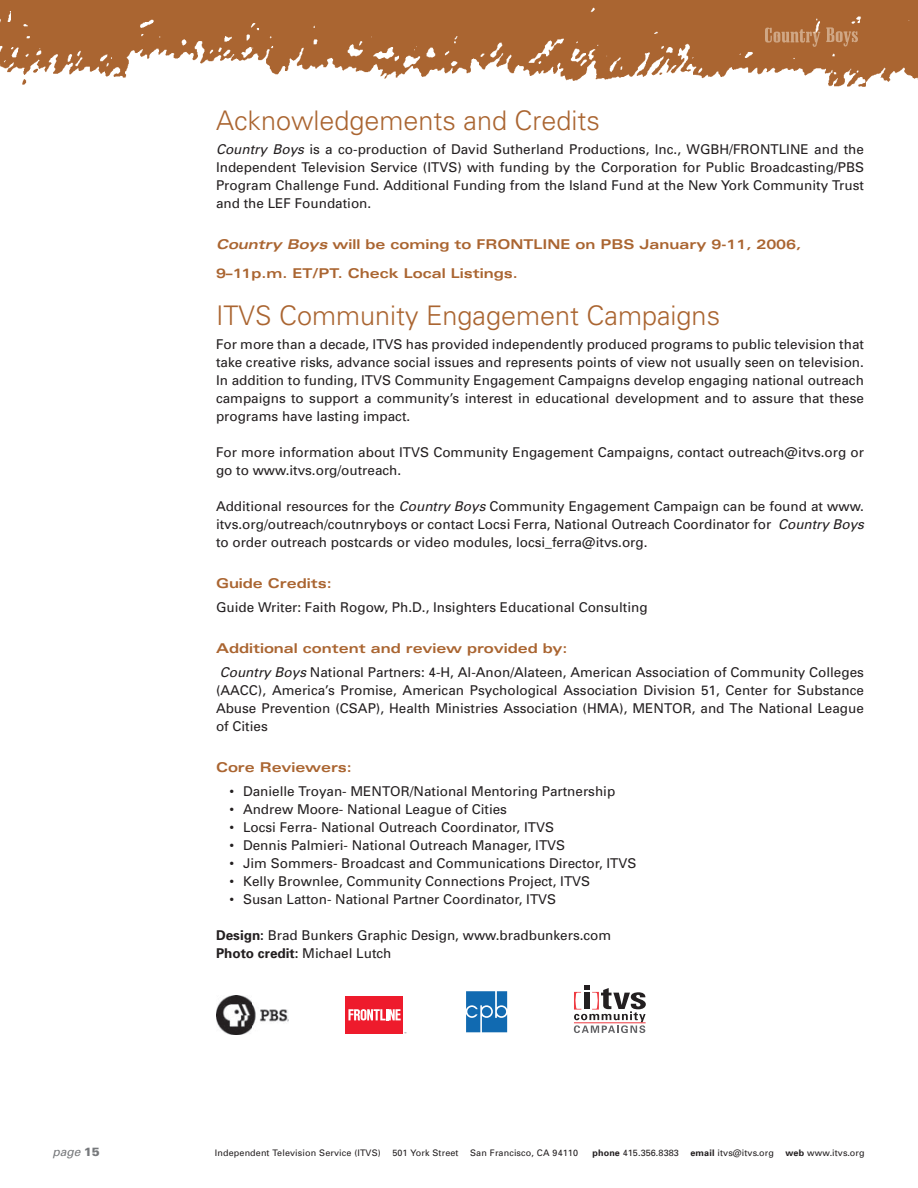
<style>
.page{position:relative;width:918px;height:1188px;background:#fff}
.page>*{position:absolute;margin:0;border:0;box-sizing:border-box;transform-origin:0 0}
.t1{font:300 27px "Univers";color:#aa6531}
.t2{font:13.5px/18px "Univers";color:#231f20;text-align:justify}
.t3{font:700 expanded 13.5px/29px "Univers";color:#aa6531}
.t4{font:italic 12px "Univers";color:#76787b}
.t5{font:9px "Univers";letter-spacing:.015em;color:#231f20}
.s1{font-style:italic}
.s2{font-weight:700;font-stretch:expanded;color:#aa6531}
.s3{font-weight:700}
.s4{font-weight:900;font-style:normal}
</style>
<div class="page">
<img style="left:0;top:0;width:918px;height:87px">
<img style="left:765px;top:28px;width:7px;height:15px">
<svg style="left:773px;top:32px;width:26px;height:11px"></svg>
<img style="left:799px;top:29px;width:6px;height:14px">
<svg style="left:806px;top:32px;width:6px;height:10px"></svg>
<img style="left:813px;top:32px;width:7px;height:15px">
<img style="left:826px;top:27px;width:8px;height:15px">
<svg style="left:836px;top:31px;width:7px;height:11px"></svg>
<img style="left:844px;top:31px;width:7px;height:16px">
<svg style="left:852px;top:31px;width:6px;height:11px"></svg>
<img style="left:216px;top:995px;width:72px;height:40px">
<div style="left:346px;top:996px;width:57px;height:38px;background:#ee1b2c"></div>
<svg style="left:348px;top:1009px;width:53px;height:11px"></svg>
<svg style="left:466px;top:991px;width:41px;height:41px;background:#327ebb"></svg>
<svg style="left:574px;top:986px;width:72px;height:47px"></svg>
<h1 class="t1" style="left:216px;top:104px;width:386px">Acknowledgements and Credits</h1>
<p class="t2" style="left:216px;top:140px;width:650px"><span class="s1">Country Boys</span> is a co-production of David Sutherland Productions, Inc., WGBH/FRONTLINE and the Independent Television Service (ITVS) with funding by the Corporation for Public Broadcasting/PBS Program Challenge Fund. Additional Funding from the Island Fund at the New York Community Trust and the LEF Foundation.</p>
<p class="t3" style="left:216px;top:229px;width:587px"><span class="s1">Country Boys</span> will be coming to FRONTLINE on PBS January 9-11, 2006,<br>9–11p.m. ET/PT. Check Local Listings.</p>
<h1 class="t1" style="left:216px;top:299px;width:506px">ITVS Community Engagement Campaigns</h1>
<p class="t2" style="left:216px;top:335px;width:650px">For more than a decade, ITVS has provided independently produced programs to public television that take creative risks, advance social issues and represents points of view not usually seen on television.<br>In addition to funding, ITVS Community Engagement Campaigns develop engaging national outreach campaigns to support a community’s interest in educational development and to assure that these programs have lasting impact.</p>
<p class="t2" style="left:216px;top:443px;width:649px">For more information about ITVS Community Engagement Campaigns, contact outreach@itvs.org or go to www.itvs.org/outreach.</p>
<p class="t2" style="left:216px;top:497px;width:649px">Additional resources for the <span class="s1">Country Boys</span> Community Engagement Campaign can be found at www. itvs.org/outreach/coutnryboys or contact Locsi Ferra, National Outreach Coordinator for <span class="s1">Country Boys </span>to order outreach postcards or video modules, locsi_ferra@itvs.org.</p>
<p class="t3" style="left:216px;top:568px;width:117px">Guide Credits:</p>
<p class="t2" style="left:216px;top:598px;width:433px">Guide Writer: Faith Rogow, Ph.D., Insighters Educational Consulting</p>
<p class="t2" style="left:216px;top:635px;width:649px;line-height:24.5px"><span class="s2">Additional content and review provided by:<br></span><span class="s1">Country Boys</span> National Partners: 4-H, Al-Anon/Alateen, American Association of Community Colleges</p>
<p class="t2" style="left:216px;top:681px;width:649px">(AACC), America’s Promise, American Psychological Association Division 51, Center for Substance Abuse Prevention (CSAP), Health Ministries Association (HMA), MENTOR, and The National League of Cities</p>
<p class="t3" style="left:216px;top:752px;width:137px">Core Reviewers:</p>
<p class="t2" style="left:230px;top:782px;width:387px">• Danielle Troyan- MENTOR/National Mentoring Partnership</p>
<p class="t2" style="left:230px;top:800px;width:279px">• Andrew Moore- National League of Cities</p>
<p class="t2" style="left:230px;top:818px;width:326px">• Locsi Ferra- National Outreach Coordinator, ITVS</p>
<p class="t2" style="left:230px;top:836px;width:337px">• Dennis Palmieri- National Outreach Manager, ITVS</p>
<p class="t2" style="left:230px;top:854px;width:409px">• Jim Sommers- Broadcast and Communications Director, ITVS</p>
<p class="t2" style="left:230px;top:872px;width:362px">• Kelly Brownlee, Community Connections Project, ITVS</p>
<p class="t2" style="left:230px;top:890px;width:328px">• Susan Latton- National Partner Coordinator, ITVS</p>
<p class="t2" style="left:216px;top:926px;width:397px"><span class="s3">Design:</span> Brad Bunkers Graphic Design, www.bradbunkers.com<br><span class="s3">Photo credit:</span> Michael Lutch</p>
<p class="t4" style="left:52px;top:1144px;width:49px">page <span class="s4">15</span></p>
<p class="t5" style="left:215px;top:1148px;width:167px">Independent Television Service (ITVS)</p>
<p class="t5" style="left:392px;top:1148px;width:68px">501 York Street</p>
<p class="t5" style="left:470px;top:1148px;width:109px">San Francisco, CA 94110</p>
<p class="t5" style="left:593px;top:1148px;width:88px"><span class="s3">phone</span> 415.356.8383</p>
<p class="t5" style="left:691px;top:1148px;width:85px"><span class="s3">email</span> itvs@itvs.org</p>
<p class="t5" style="left:786px;top:1148px;width:81px"><span class="s3">web</span> www.itvs.org</p>
</div>
